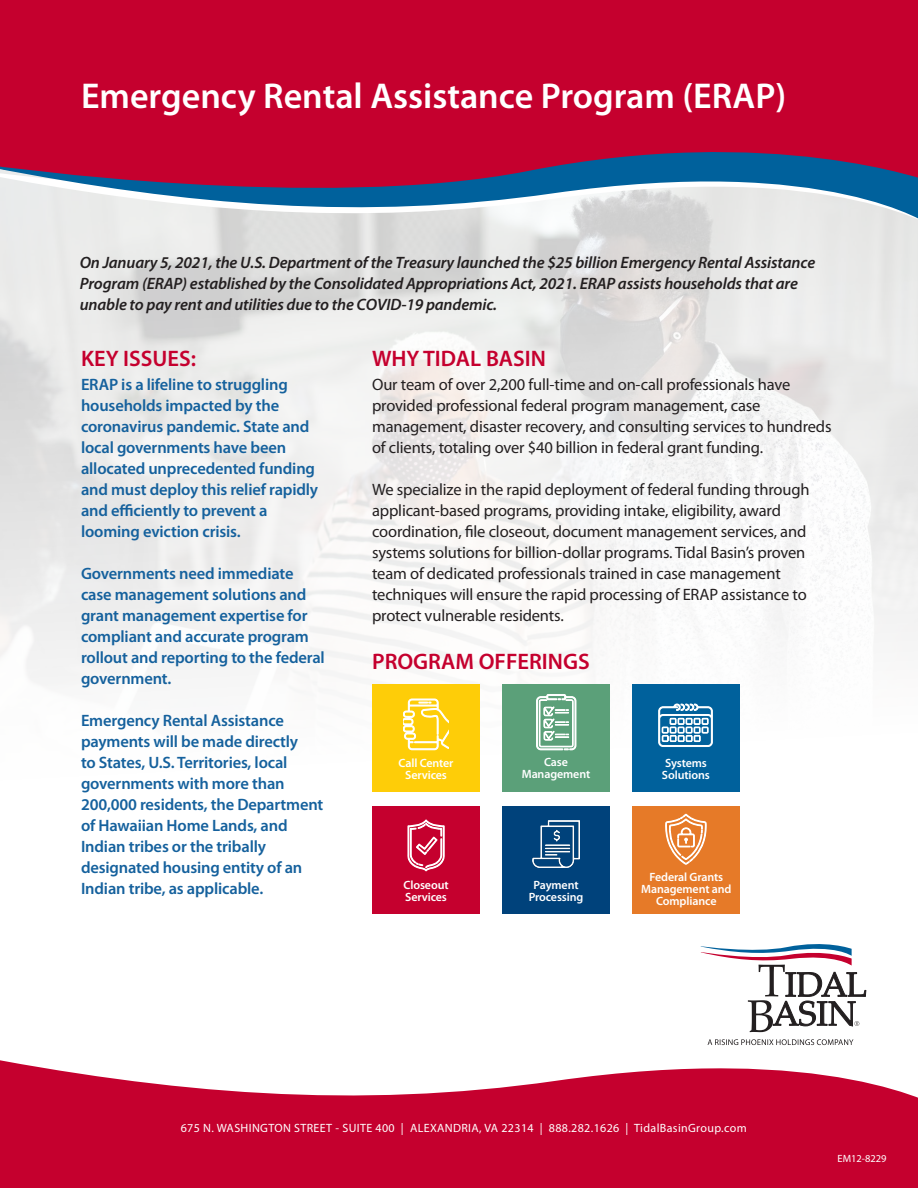
<style>
.page{position:relative;width:918px;height:1188px;background:#fff}
.page>*{position:absolute;margin:0;border:0;box-sizing:border-box;transform-origin:0 0}
.t1{font:600 36px "Myriad Pro";color:#fff}
.t2{font:600 22.5px "Myriad Pro";color:#c5002e}
.t3{font:600 16.5px/21px "Myriad Pro";letter-spacing:-.01em;color:#15619d}
.t4{font:16.5px/21px "Myriad Pro";letter-spacing:-.01em;color:#231f20}
.t5{font:italic 600 16.5px/21px "Myriad Pro";letter-spacing:-.01em;color:#231f20}
.t6{font:600 12px/12px "Myriad Pro";letter-spacing:-.01em;color:#fff;text-align:center}
.t7{font:12px "Myriad Pro";letter-spacing:.03em;color:#fff}
.t8{font:10.5px "Myriad Pro";color:#fff}
</style>
<div class="page">
<div style="left:0;top:0;width:918px;height:132px;background:#c5002e"></div>
<svg style="left:0;top:225px;width:918px;height:7px;background:#e2e2e2"></svg>
<svg style="left:0;top:132px;width:918px;height:93px;background:#a26586"></svg>
<svg style="left:700px;top:944px;width:166px;height:88px"></svg>
<svg style="left:708px;top:1039px;width:145px;height:3px"></svg>
<div style="left:502px;top:684px;width:108px;height:108px;background:#5ba079"></div>
<svg style="left:536px;top:694px;width:40px;height:56px"></svg>
<div style="left:372px;top:684px;width:108px;height:108px;background:#fecd08"></div>
<svg style="left:404px;top:699px;width:44px;height:51px"></svg>
<div style="left:632px;top:806px;width:108px;height:108px;background:#e67a28"></div>
<svg style="left:665px;top:813px;width:42px;height:52px"></svg>
<div style="left:372px;top:806px;width:108px;height:108px;background:#c5002e"></div>
<svg style="left:407px;top:819px;width:38px;height:53px"></svg>
<div style="left:632px;top:684px;width:108px;height:108px;background:#00619c"></div>
<svg style="left:658px;top:704px;width:55px;height:43px"></svg>
<div style="left:502px;top:806px;width:108px;height:108px;background:#00427b"></div>
<img style="left:533px;top:821px;width:46px;height:46px">
<svg style="left:0;top:1042px;width:918px;height:146px;fill:#c5002e"></svg>
<h1 class="t1" style="left:81px;top:73px;width:707px">Emergency Rental Assistance Program (ERAP)</h1>
<p class="t5" style="left:80px;top:252px;width:737px">On January 5, 2021, the U.S. Department of the Treasury launched the $25 billion Emergency Rental Assistance<br>Program (ERAP) established by the Consolidated Appropriations Act, 2021. ERAP assists households that are unable to pay rent and utilities due to the COVID-19 pandemic.</p>
<h2 class="t2" style="left:81px;top:345px;width:117px">KEY ISSUES:</h2>
<p class="t3" style="left:81px;top:374px;width:239px">ERAP is a lifeline to struggling households impacted by the coronavirus pandemic. State and local governments have been allocated unprecedented funding and must deploy this relief rapidly and efficiently to prevent a looming eviction crisis.</p>
<p class="t3" style="left:81px;top:563px;width:245px">Governments need immediate case management solutions and grant management expertise for compliant and accurate program rollout and reporting to the federal government.</p>
<p class="t3" style="left:81px;top:710px;width:244px">Emergency Rental Assistance payments will be made directly<br>to States, U.S. Territories, local governments with more than<br>200,000 residents, the Department of Hawaiian Home Lands, and<br>Indian tribes or the tribally designated housing entity of an<br>Indian tribe, as applicable.</p>
<h2 class="t2" style="left:372px;top:345px;width:175px">WHY TIDAL BASIN</h2>
<p class="t4" style="left:372px;top:374px;width:461px">Our team of over 2,200 full-time and on-call professionals have provided professional federal program management, case management, disaster recovery, and consulting services to hundreds of clients, totaling over $40 billion in federal grant funding.</p>
<p class="t4" style="left:372px;top:479px;width:439px">We specialize in the rapid deployment of federal funding through applicant-based programs, providing intake, eligibility, award coordination, file closeout, document management services, and systems solutions for billion-dollar programs. Tidal Basin’s proven team of dedicated professionals trained in case management techniques will ensure the rapid processing of ERAP assistance to protect vulnerable residents.</p>
<h2 class="t2" style="left:372px;top:647px;width:219px">PROGRAM OFFERINGS</h2>
<p class="t6" style="left:399px;top:757px;width:56px">Call Center<br>Services</p>
<p class="t6" style="left:404px;top:878px;width:47px;text-align:left">Closeout<br>Services</p>
<p class="t6" style="left:522px;top:755px;width:70px">Case<br>Management</p>
<p class="t6" style="left:529px;top:878px;width:56px">Payment<br>Processing</p>
<p class="t6" style="left:662px;top:757px;width:49px;text-align:left">Systems<br>Solutions</p>
<p class="t6" style="left:641px;top:871px;width:92px">Federal Grants<br>Management and<br>Compliance</p>
<p class="t7" style="left:181px;top:1120px;width:567px">675 N. WASHINGTON STREET - SUITE 400 | ALEXANDRIA, VA 22314 | 888.282.1626 | TidalBasinGroup.com</p>
<p class="t8" style="left:838px;top:1152px;width:51px">EM12-8229</p>
</div>
